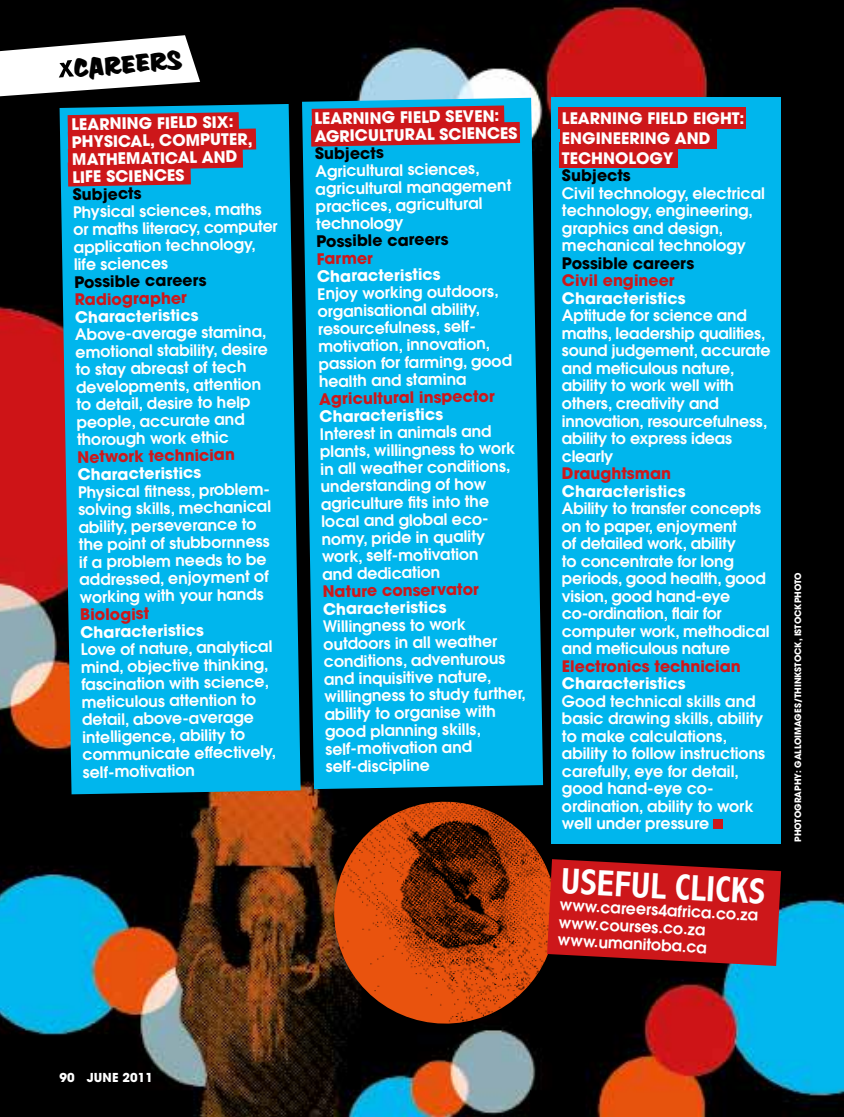
<style>
.page{position:relative;width:844px;height:1117px;background:#fff}
.page>*{position:absolute;margin:0;border:0;box-sizing:border-box;transform-origin:0 0}
.t1{font:700 condensed 36.75px "Abadi MT Std";color:#fff}
.t2{font:700 22.75px "Cg Davison Zip";color:#000}
.t3{font:600 15.75px/17.5px "Avant Garde";letter-spacing:-.01em;color:#fff}
.t4{font:700 15.75px/17.5px "Avant Garde";color:#fff}
.t5{font:700 15.75px "Avant Garde";color:#cd171a}
.t6{font:700 15.75px "Avant Garde";color:#000}
.t7{font:700 12.25px "Avant Garde";letter-spacing:.01em;color:#fff}
.t8{font:700 8.75px "Avant Garde";color:#fff}
</style>
<div class="page">
<img style="left:0;top:0;width:843px;height:1116px">
<div style="left:551px;top:98px;width:229px;height:745px;background:#00b6ed"></div>
<div style="left:302px;top:98px;width:241px;height:690px;background:#00b6ed"></div>
<div style="left:60px;top:104px;width:240px;height:690px;background:#00b6ed"></div>
<svg style="left:68px;top:112px;width:188px;height:74px;background:#ae2e39"></svg>
<div style="left:559px;top:142px;width:118px;height:26px;background:#cd171a"></div>
<div style="left:559px;top:123px;width:157px;height:25px;background:#cd171a"></div>
<div style="left:558px;top:107px;width:187px;height:22px;background:#cd171a"></div>
<div style="left:713px;top:819px;width:10px;height:10px;background:#cd171a"></div>
<svg style="left:311px;top:105px;width:209px;height:42px;background:#b12c36"></svg>
<svg style="left:0;top:35px;width:200px;height:61px"></svg>
<svg style="left:318px;top:785px;width:233px;height:16px;background:#00161d"></svg>
<img style="left:318px;top:801px;width:253px;height:238px">
<svg style="left:547px;top:858px;width:233px;height:107px;background:#b41518"></svg>
<h2 class="t2" style="left:72px;top:54px;width:106px;rotate:-5deg">careers</h2>
<p class="t4" style="left:71px;top:115px;width:182px;rotate:-1deg">Learning fiel d six:<br>Physical , co mputer, mathematical and<br>l ife sciences</p>
<p class="t6" style="left:73px;top:184px;width:71px;rotate:-1deg">Subje cts</p>
<p class="t3" style="left:73px;top:203px;width:206px;rotate:-1deg">Physical sciences, maths or maths literacy, computer application technology, life sciences</p>
<p class="t6" style="left:74px;top:271px;width:135px;rotate:-1deg">Possible careers</p>
<p class="t5" style="left:74px;top:289px;width:118px;rotate:-1deg">Radiographer</p>
<p class="t4" style="left:75px;top:308px;width:126px;rotate:-1deg">Characte ristics</p>
<p class="t3" style="left:75px;top:325px;width:194px;rotate:-1deg">Above-average stamina, emotional stability, desire to stay abreast of tech developments, attention to detail, desire to help people, accurate and thorough work ethic</p>
<p class="t5" style="left:77px;top:446px;width:161px;rotate:-1deg">Ne twork te chnician</p>
<p class="t4" style="left:77px;top:465px;width:126px;rotate:-1deg">Characte ristics</p>
<p class="t3" style="left:78px;top:483px;width:195px;rotate:-1deg">Physical fi tness, problem&shy;solving skills, mechanical ability, perseverance to the point of stubbornness if a problem needs to be addressed, enjoyment of working with your hands</p>
<p class="t5" style="left:80px;top:604px;width:73px;rotate:-1deg">Biologist</p>
<p class="t4" style="left:80px;top:623px;width:126px;rotate:-1deg">Characte ristics</p>
<p class="t3" style="left:80px;top:640px;width:195px;rotate:-1deg">Love of nature, analytical mind, objective thinking, fascination with science, meticulous attention to detail, above-average intelligence, ability to communicate effectively, self-motivation</p>
<p class="t4" style="left:314px;top:110px;width:204px;rotate:-1deg">Learning fiel d seven:<br>Agricul tural sciences</p>
<p class="t6" style="left:315px;top:143px;width:71px;rotate:-1deg">Subje cts</p>
<p class="t3" style="left:315px;top:162px;width:197px;rotate:-1deg">Agricultural sciences, agricultural management practices, agricultural technology</p>
<p class="t6" style="left:316px;top:231px;width:135px;rotate:-1deg">Possible care e rs</p>
<p class="t5" style="left:316px;top:248px;width:62px;rotate:-1deg">Farmer</p>
<p class="t4" style="left:317px;top:267px;width:126px;rotate:-1deg">Characte ristics</p>
<p class="t3" style="left:317px;top:285px;width:195px;rotate:-1deg">Enjoy working outdoors, organisational ability, resourcefulness, self&shy;motivation, innovation, passion for farming, good health and stamina</p>
<p class="t5" style="left:319px;top:388px;width:181px;rotate:-1deg">Agricultural inspe ctor</p>
<p class="t4" style="left:319px;top:407px;width:126px;rotate:-1deg">Characte ristics</p>
<p class="t3" style="left:319px;top:424px;width:197px;rotate:-1deg">Interest in animals and plants, willingness to work in all weather conditions, understanding of how agriculture fi ts into the local and global eco&shy;nomy, pride in quality work, self-motivation<br>and dedication</p>
<p class="t5" style="left:322px;top:581px;width:162px;rotate:-1deg">Nature conse rvator</p>
<p class="t4" style="left:322px;top:600px;width:126px;rotate:-1deg">Characte ristics</p>
<p class="t3" style="left:323px;top:617px;width:203px;rotate:-1deg">Willingness to work outdoors in all weather conditions, adventurous and inquisitive nature, willingness to study further, ability to organise with good planning skills, self-motivation and self-discipline</p>
<p class="t4" style="left:562px;top:108px;width:184px;line-height:19.8px">Learning field eight:<br>Engineering and technolo</p>
<p class="t4" style="left:649px;top:149px;width:25px">gy</p>
<p class="t6" style="left:562px;top:165px;width:70px">Subjects</p>
<p class="t3" style="left:562px;top:184px;width:204px">Civil technology, electrical technology, engineering, graphics and design, mechanical technology</p>
<p class="t6" style="left:562px;top:253px;width:134px">Possible careers</p>
<p class="t5" style="left:562px;top:270px;width:114px">Civil engineer</p>
<p class="t4" style="left:562px;top:289px;width:125px">Characteristics</p>
<p class="t3" style="left:562px;top:306px;width:210px">Aptitude for science and maths, leadership qualities, sound judgement, accurate and meticulous nature, ability to work well with others, creativity and innovation, resourcefulness, ability to express ideas clearly</p>
<p class="t5" style="left:562px;top:463px;width:111px">Draughtsman</p>
<p class="t4" style="left:562px;top:482px;width:125px">Characteristics</p>
<p class="t3" style="left:562px;top:499px;width:209px">Ability to transfer concepts on to paper, enjoyment<br>of detailed work, ability<br>to concentrate for long periods, good health, good vision, good hand-eye co-ordination, flair for computer work, methodical and meticulous nature</p>
<p class="t5" style="left:562px;top:655px;width:180px">Electronics technician</p>
<p class="t4" style="left:562px;top:674px;width:125px">Characteristics</p>
<p class="t3" style="left:562px;top:691px;width:204px">Good technical skills and basic drawing skills, ability to make calculations, ability to follow instructions carefully, eye for detail, good hand-eye co&shy;ordination, ability to work well under pressure</p>
<h1 class="t1" style="left:562px;top:860px;width:205px;rotate:3deg">Useful clicks</h1>
<p class="t3" style="left:560px;top:895px;width:200px;rotate:3deg">www.careers4africa.co.za www.courses.co.za www.umanitoba.ca</p>
<p class="t8" style="left:792px;top:841px;width:271px;rotate:-90deg">photography: GALLOIMAGES/thinkstock, ISTOCKPHOTO</p>
<p class="t7" style="left:60px;top:1069px;width:95px">90 june 2011</p>
<p class="t7" style="left:87px;top:1069px;width:9px">JUNE</p>
</div>
